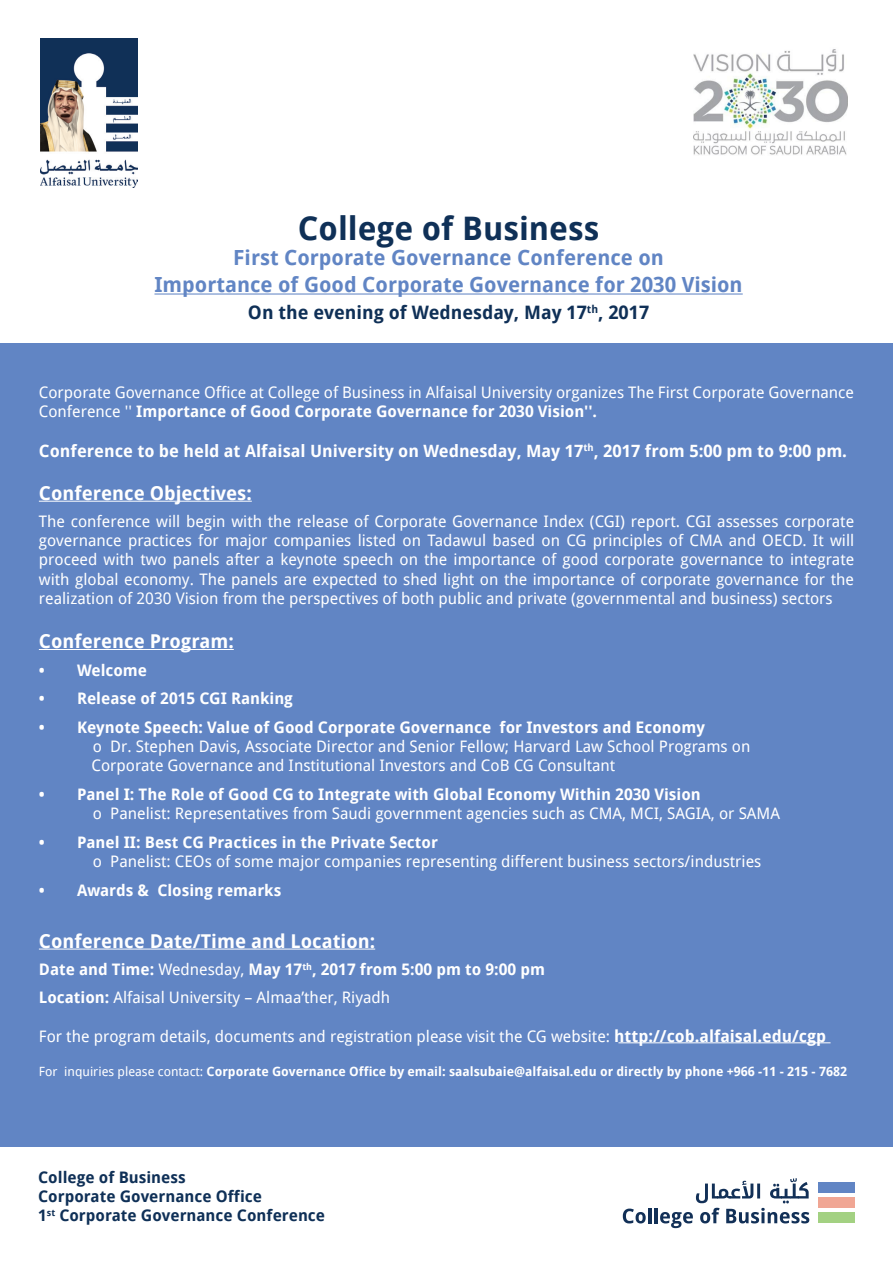
<style>
.page{position:relative;width:893px;height:1263px;background:#fff}
.page>*{position:absolute;margin:0;border:0;box-sizing:border-box;transform-origin:0 0}
.t1{font:700 32.4px "Droid Sans";color:#0f3057}
.t2{font:700 20.85px "Droid Sans";color:#6185c4}
.t3{font:700 19.05px "Droid Sans";color:#fff}
.t4{font:700 18.6px "Droid Sans";color:#0f3057}
.t5{font:700 16.95px "Droid Sans";color:#fff}
.t6{font:15.9px/19px "Droid Sans";color:#fff}
.t7{font:700 15.9px "Droid Sans";color:#fff}
.t8{font:700 15.9px "Droid Sans";color:#0f3057}
.t9{font:700 12.75px "Droid Sans";color:#fff}
.t10{font:12.75px "Droid Sans";color:#fff}
.t11{font:700 10.8px "Droid Sans";color:#0f3057}
.t12{font:700 9.9px "Droid Sans";color:#fff}
.t13{font:700 9.3px "Droid Sans";color:#fff}
.t14{font:700 9.3px "Droid Sans";color:#0f3057}
.s1{font-weight:700}
.s2{font-weight:400}
.s3{font-weight:700;font-size:16.5px}
</style>
<div class="page">
<div style="left:0;top:343px;width:893px;height:803px;background:#6185c4"></div>
<hr style="left:39px;top:501px;width:213px;height:1px;background:#fff">
<hr style="left:39px;top:649px;width:195px;height:1px;background:#fff">
<hr style="left:39px;top:948px;width:336px;height:1px;background:#fff">
<hr style="left:618px;top:1042px;width:213px;height:1px;background:#fff">
<img style="left:693px;top:49px;width:155px;height:106px">
<svg style="left:623px;top:1208px;width:23px;height:15px"></svg>
<hr style="left:648px;top:1208px;width:3px;height:15px;background:#123057">
<hr style="left:654px;top:1208px;width:3px;height:15px;background:#123057">
<svg style="left:660px;top:1178px;width:149px;height:50px"></svg>
<div style="left:818px;top:1182px;width:37px;height:11px;background:#6185c4"></div>
<div style="left:818px;top:1197px;width:37px;height:11px;background:#f0a694"></div>
<div style="left:818px;top:1212px;width:37px;height:11px;background:#a3d182"></div>
<hr style="left:154px;top:293px;width:589px;height:2px;background:#6185c4">
<img style="left:40px;top:38px;width:97px;height:149px">
<p class="t1" style="left:298px;top:209px;width:303px">College of Business</p>
<p class="t2" style="left:233px;top:245px;width:432px">First Corporate Governance Conference on</p>
<p class="t2" style="left:154px;top:273px;width:590px">Importance of Good Corporate Governance for 2030 Vision</p>
<p class="t4" style="left:598px;top:302px;width:53px">, 2017</p>
<p class="t11" style="left:587px;top:303px;width:13px">th</p>
<p class="t4" style="left:248px;top:302px;width:340px">On the evening of Wednesday, May 17</p>
<p class="t6" style="left:39px;top:383px;width:817px">Corporate Governance Office at College of Business in Alfaisal University organizes The First Corporate Governance<br>Conference '' <span class="s1">Importance of Good Corporate Governance for 2030 Vision .''</span></p>
<p class="t5" style="left:594px;top:441px;width:255px">, 2017 from 5:00 pm to 9:00 pm.</p>
<p class="t12" style="left:583px;top:442px;width:12px">th</p>
<p class="t5" style="left:39px;top:441px;width:546px">Conference to be held at Alfaisal University on Wednesday, May 17</p>
<p class="t3" style="left:39px;top:482px;width:214px">Conference Objectives:</p>
<p class="t6" style="left:39px;top:512px;width:817px;text-align:justify">The conference will begin with the release of Corporate Governance Index (CGI) report. CGI assesses corporate governance practices for major companies listed on Tadawul based on CG principles of CMA and OECD. It will proceed with two panels after a keynote speech on the importance of good corporate governance to integrate with global economy. The panels are expected to shed light on the importance of corporate governance for the realization of 2030 Vision from the perspectives of both public and private (governmental and business) sectors</p>
<p class="t3" style="left:39px;top:630px;width:196px">Conference Program:</p>
<p class="t7" style="left:77px;top:661px;width:72px">Welcome</p>
<p class="t7" style="left:39px;top:661px;width:7px">•</p>
<p class="t7" style="left:39px;top:690px;width:7px">•</p>
<p class="t7" style="left:39px;top:718px;width:7px">•</p>
<p class="t7" style="left:39px;top:785px;width:7px">•</p>
<p class="t7" style="left:39px;top:833px;width:7px">•</p>
<p class="t7" style="left:39px;top:881px;width:7px">•</p>
<p class="t7" style="left:77px;top:690px;width:218px">Release of 2015 CGI Ranking</p>
<p class="t7" style="left:77px;top:718px;width:416px">Keynote Speech: Value of Good Corporate Governance</p>
<p class="t7" style="left:500px;top:718px;width:207px">for Investors and Economy</p>
<p class="t6" style="left:110px;top:737px;width:642px">Dr. Stephen Davis, Associate Director and Senior Fellow; Harvard Law School Programs on</p>
<p class="t6" style="left:91px;top:737px;width:525px">o<br>Corporate Governance and Institutional Investors and CoB CG Consultant</p>
<p class="t7" style="left:77px;top:785px;width:625px">Panel :I The Role of Good CG to Integrate with Global Economy Within 2030 Vision</p>
<p class="t6" style="left:110px;top:804px;width:671px">Panelist: Representatives from Saudi government agencies such as CMA, MCI, SAGIA, or SAMA</p>
<p class="t6" style="left:93px;top:804px;width:11px">o</p>
<p class="t7" style="left:77px;top:833px;width:362px">Panel II: Best CG Practices in the Private Sector</p>
<p class="t6" style="left:93px;top:852px;width:11px">o</p>
<p class="t6" style="left:110px;top:852px;width:652px">Panelist: CEOs of some major companies representing different business sectors/industries</p>
<p class="t7" style="left:77px;top:881px;width:74px">Awards &amp;</p>
<p class="t7" style="left:157px;top:881px;width:125px">Closing remarks</p>
<p class="t3" style="left:39px;top:930px;width:338px">Conference Date/Time and Location:</p>
<p class="t7" style="left:312px;top:960px;width:234px">, 2017 from 5:00 pm to 9:00 pm</p>
<p class="t13" style="left:302px;top:961px;width:11px">th</p>
<p class="t7" style="left:39px;top:960px;width:265px">Date and Time: <span class="s2">Wednesday,</span> May 17</p>
<p class="t6" style="left:39px;top:988px;width:353px"><span class="s1">Location:</span> Alfaisal University – Almaa’ther, Riyadh</p>
<p class="t6" style="left:39px;top:1026px;width:789px">For the program details, documents and registration please visit the CG website: <span class="s3">http://cob.alfaisal.edu/cgp</span></p>
<p class="t9" style="left:64px;top:1064px;width:784px"><span class="s2">inquiries please contact:</span> Corporate Governance Office by email: saalsubaie@alfaisal.edu or directly by phone +966 -11 - 215 - 7682</p>
<p class="t10" style="left:39px;top:1064px;width:20px">For</p>
<p class="t8" style="left:38px;top:1168px;width:149px">College of Business</p>
<p class="t8" style="left:38px;top:1187px;width:225px">Corporate Governance Office</p>
<p class="t8" style="left:59px;top:1207px;width:267px">Corporate Governance Conference</p>
<p class="t14" style="left:47px;top:1207px;width:10px">st</p>
<p class="t8" style="left:38px;top:1207px;width:10px">1</p>
</div>
